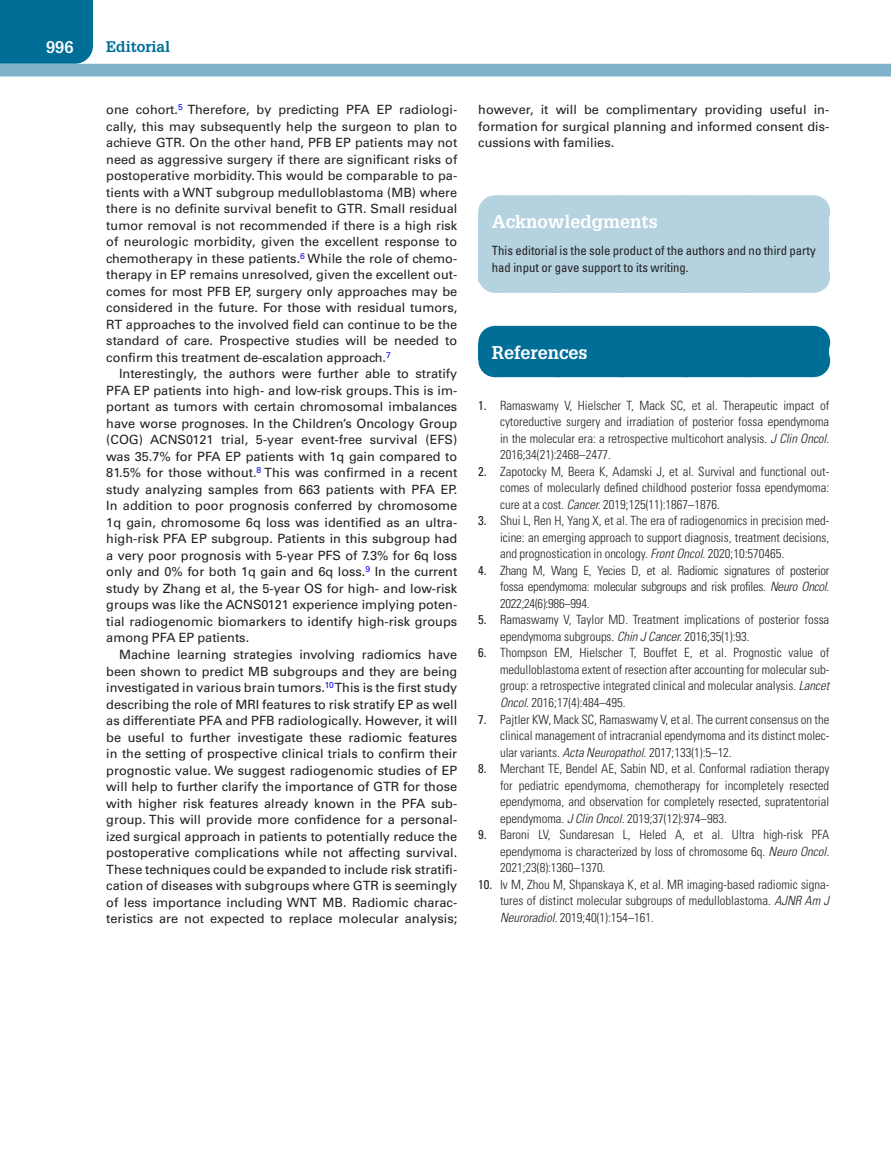
<style>
.page{position:relative;width:891px;height:1175px;background:#fff}
.page>*{position:absolute;margin:0;border:0;box-sizing:border-box;transform-origin:0 0}
.t1{font:700 18px "Glypha LT Std";color:#fff}
.t2{font:700 16.5px "Glypha LT Std";color:#fff}
.t3{font:700 15px "Glypha LT Std";color:#006e96}
.t4{font:12.75px/16.5px "Univers LT Std";color:#231f20;text-align:justify}
.t5{font:300 condensed 12.75px/16.5px "Univers LT Std";color:#231f20;text-align:justify}
.t6{font:condensed 12.75px/16.5px "Univers LT Std";color:#231f20}
.s1{font-weight:400}
.s2{font-style:italic}
</style>
<div class="page">
<div style="left:0;top:0;width:93px;height:64px;background:#006e96"></div>
<div style="left:0;top:64px;width:891px;height:12px;background:#7fb4ca"></div>
<div style="left:478px;top:212px;width:351px;height:32px;background:#b4d2df"></div>
<div style="left:495px;top:195px;width:318px;height:33px;background:#b4d2df"></div>
<svg style="left:560px;top:195px;width:221px;height:1px"></svg>
<hr style="left:813px;top:195px;width:1px;height:33px;background:#b4d2df">
<div style="left:478px;top:242px;width:351px;height:40px;background:#b4d2df"></div>
<div style="left:495px;top:260px;width:318px;height:33px;background:#b4d2df"></div>
<hr style="left:813px;top:260px;width:1px;height:33px;background:#b4d2df">
<div style="left:478px;top:343px;width:351px;height:16px;background:#006e96"></div>
<div style="left:495px;top:326px;width:318px;height:33px;background:#006e96"></div>
<hr style="left:813px;top:326px;width:1px;height:33px;background:#006e96">
<div style="left:495px;top:344px;width:318px;height:33px;background:#006e96"></div>
<hr style="left:813px;top:344px;width:1px;height:33px;background:#006e96">
<p class="t2" style="left:46px;top:37px;width:29px">996</p>
<p class="t3" style="left:106px;top:37px;width:65px">Editorial</p>
<p class="t4" style="left:106px;top:102px;width:353px">one cohort.<sup>5</sup> Therefore, by predicting PFA EP radiologi&shy;cally, this may subsequently help the surgeon to plan to achieve GTR. On the other hand, PFB EP patients may not need as aggressive surgery if there are significant risks of postoperative morbidity. This would be comparable to pa&shy;tients with a WNT subgroup medulloblastoma (MB) where there is no definite survival benefit to GTR. Small residual tumor removal is not recommended if there is a high risk of neurologic morbidity, given the excellent response to chemotherapy in these patients.<sup>6</sup> While the role of chemo&shy;therapy in EP remains unresolved, given the excellent out&shy;comes for most PFB EP, surgery only approaches may be considered in the future. For those with residual tumors, RT approaches to the involved field can continue to be the standard of care. Prospective studies will be needed to confirm this treatment de-escalation approach.<sup>7</sup></p>
<p class="t4" style="left:106px;top:366px;width:353px;text-indent:13px">Interestingly, the authors were further able to stratify PFA EP patients into high- and low-risk groups. This is im&shy;portant as tumors with certain chromosomal imbalances have worse prognoses. In the Children’s Oncology Group (COG) ACNS0121 trial, 5-year event-free survival (EFS) was 35.7% for PFA EP patients with 1q gain compared to 81.5% for those without.<sup>8</sup> This was confirmed in a recent study analyzing samples from 663 patients with PFA EP.<br>In addition to poor prognosis conferred by chromosome 1q gain, chromosome 6q loss was identified as an ultra&shy;high-risk PFA EP subgroup. Patients in this subgroup had a very poor prognosis with 5-year PFS of 7.3% for 6q loss only and 0% for both 1q gain and 6q loss.<sup>9</sup> In the current study by Zhang et al, the 5-year OS for high- and low-risk groups was like the ACNS0121 experience implying poten&shy;tial radiogenomic biomarkers to identify high-risk groups among PFA EP patients.</p>
<p class="t4" style="left:106px;top:646px;width:353px;text-indent:13px">Machine learning strategies involving radiomics have been shown to predict MB subgroups and they are being investigated in various brain tumors.<sup>10</sup> This is the first study describing the role of MRI features to risk stratify EP as well as differentiate PFA and PFB radiologically. However, it will be useful to further investigate these radiomic features in the setting of prospective clinical trials to confirm their prognostic value. We suggest radiogenomic studies of EP will help to further clarify the importance of GTR for those with higher risk features already known in the PFA sub&shy;group. This will provide more confidence for a personal&shy;ized surgical approach in patients to potentially reduce the postoperative complications while not affecting survival.<br>These techniques could be expanded to include risk stratifi&shy;cation of diseases with subgroups where GTR is seemingly of less importance including WNT MB. Radiomic charac&shy;teristics are not expected to replace molecular analysis;</p>
<p class="t4" style="left:478px;top:102px;width:353px">however, it will be complimentary providing useful in&shy;formation for surgical planning and informed consent dis&shy;cussions with families.</p>
<h1 class="t1" style="left:492px;top:211px;width:168px">Acknowledgments</h1>
<p class="t6" style="left:492px;top:242px;width:325px">This editorial is the sole product of the authors and no third party had input or gave support to its writing.</p>
<h1 class="t1" style="left:492px;top:341px;width:97px">References</h1>
<p class="t5" style="left:500px;top:397px;width:331px;text-indent:-22px"><span class="s1">1.</span> Ramaswamy V, Hielscher T, Mack SC, et al. Therapeutic impact of cytoreductive surgery and irradiation of posterior fossa ependymoma in the molecular era: a retrospective multicohort analysis. <span class="s2">J Clin Oncol.<br></span>2016;34(21):2468–2477.</p>
<p class="t5" style="left:500px;top:463px;width:331px;text-indent:-22px"><span class="s1">2.</span> Zapotocky M, Beera K, Adamski J, et al. Survival and functional out&shy;comes of molecularly defined childhood posterior fossa ependymoma: cure at a cost. <span class="s2">Cancer.</span> 2019;125(11):1867–1876.</p>
<p class="t5" style="left:500px;top:512px;width:331px;text-indent:-22px"><span class="s1">3.</span> Shui L, Ren H, Yang X, et al. The era of radiogenomics in precision med&shy;icine: an emerging approach to support diagnosis, treatment decisions, and prognostication in oncology. <span class="s2">Front Oncol.</span> 2020;10:570465.</p>
<p class="t5" style="left:500px;top:562px;width:331px;text-indent:-22px"><span class="s1">4.</span> Zhang M, Wang E, Yecies D, et al. Radiomic signatures of posterior fossa ependymoma: molecular subgroups and risk profiles. <span class="s2">Neuro Oncol.<br></span>2022;24(6):986–994.</p>
<p class="t5" style="left:500px;top:611px;width:331px;text-indent:-22px"><span class="s1">5.</span> Ramaswamy V, Taylor MD. Treatment implications of posterior fossa ependymoma subgroups. <span class="s2">Chin J Cancer.</span> 2016;35(1):93.</p>
<p class="t5" style="left:500px;top:644px;width:331px;text-indent:-22px"><span class="s1">6.</span> Thompson EM, Hielscher T, Bouffet E, et al. Prognostic value of medulloblastoma extent of resection after accounting for molecular sub&shy;group: a retrospective integrated clinical and molecular analysis. <span class="s2">Lancet Oncol.</span> 2016;17(4):484–495.</p>
<p class="t5" style="left:500px;top:710px;width:331px;text-indent:-22px"><span class="s1">7.</span> Pajtler KW, Mack SC, Ramaswamy V, et al. The current consensus on the clinical management of intracranial ependymoma and its distinct molec&shy;ular variants. <span class="s2">Acta Neuropathol.</span> 2017;133(1):5–12.</p>
<p class="t5" style="left:500px;top:760px;width:331px;text-indent:-22px"><span class="s1">8.</span> Merchant TE, Bendel AE, Sabin ND, et al. Conformal radiation therapy for pediatric ependymoma, chemotherapy for incompletely resected ependymoma, and observation for completely resected, supratentorial ependymoma. <span class="s2">J Clin Oncol.</span> 2019;37(12):974–983.</p>
<p class="t5" style="left:500px;top:826px;width:331px;text-indent:-22px"><span class="s1">9.</span> Baroni LV, Sundaresan L, Heled A, et al. Ultra high-risk PFA ependymoma is characterized by loss of chromosome 6q. <span class="s2">Neuro Oncol.<br></span>2021;23(8):1360–1370.</p>
<p class="t5" style="left:500px;top:875px;width:331px;text-indent:-22px"><span class="s1">10.</span> Iv M, Zhou M, Shpanskaya K, et al. MR imaging-based radiomic signa&shy;tures of distinct molecular subgroups of medulloblastoma. <span class="s2">AJNR Am J Neuroradiol.</span> 2019;40(1):154–161.</p>
</div>
